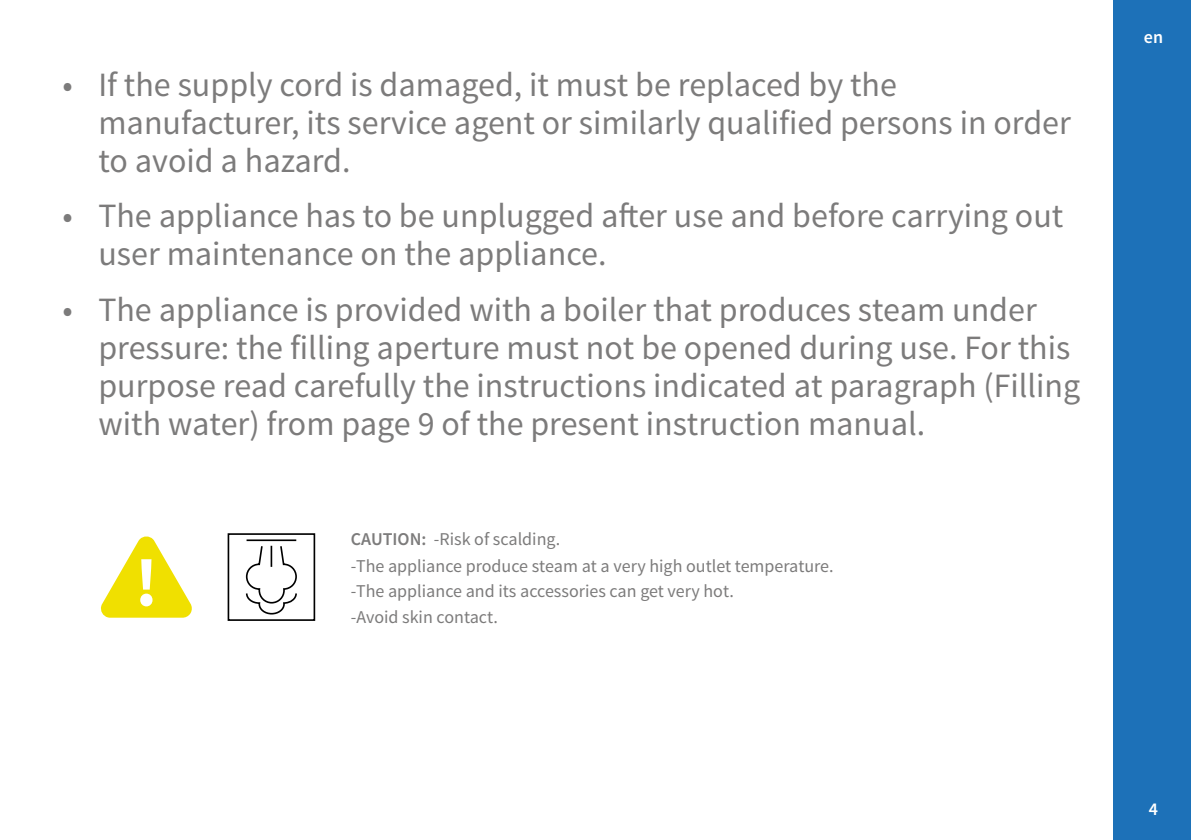
<style>
.page{position:relative;width:1191px;height:840px;background:#fff}
.page>*{position:absolute;margin:0;border:0;box-sizing:border-box;transform-origin:0 0}
.t1{font:34px/38px "Source Sans Pro";color:#7c7b7b}
.t2{font:18px/25.8px "Source Sans Pro";color:#7c7b7b}
.t3{font:600 18px "Source Sans Pro";color:#fff}
.s1{font-weight:600}
</style>
<div class="page">
<svg style="left:101px;top:536px;width:91px;height:81px"></svg>
<svg style="left:245px;top:545px;width:52px;height:70px"></svg>
<hr style="left:246px;top:539px;width:50px;height:2px;background:#000">
<div style="left:228px;top:533px;width:87px;height:87px;border:2px solid #000"></div>
<hr style="left:270px;top:545px;width:2px;height:21px;background:#000">
<div style="left:1113px;top:0;width:78px;height:839px;background:#1d71b8"></div>
<p class="t1" style="left:98px;top:66px;width:974px;text-indent:-36px">• If the supply cord is damaged, it must be replaced by the manufacturer, its service agent or similarly qualified persons in order to avoid a hazard.</p>
<p class="t1" style="left:98px;top:197px;width:966px;text-indent:-36px">• The appliance has to be unplugged after use and before carrying out user maintenance on the appliance.</p>
<p class="t1" style="left:98px;top:290px;width:983px;text-indent:-36px">• The appliance is provided with a boiler that produces steam under pressure: the filling aperture must not be opened during use. For this purpose read carefully the instructions indicated at paragraph (Filling with water) from page 9 of the present instruction manual.</p>
<p class="t2" style="left:351px;top:526px;width:484px"><span class="s1">CAUTION:</span> -Risk of scalding.<br>-The appliance produce steam at a very high outlet temperature. -The appliance and its accessories can get very hot.<br>-Avoid skin contact.</p>
<p class="t3" style="left:1144px;top:26px;width:21px">en</p>
<p class="t3" style="left:1149px;top:797px;width:11px">4</p>
</div>
